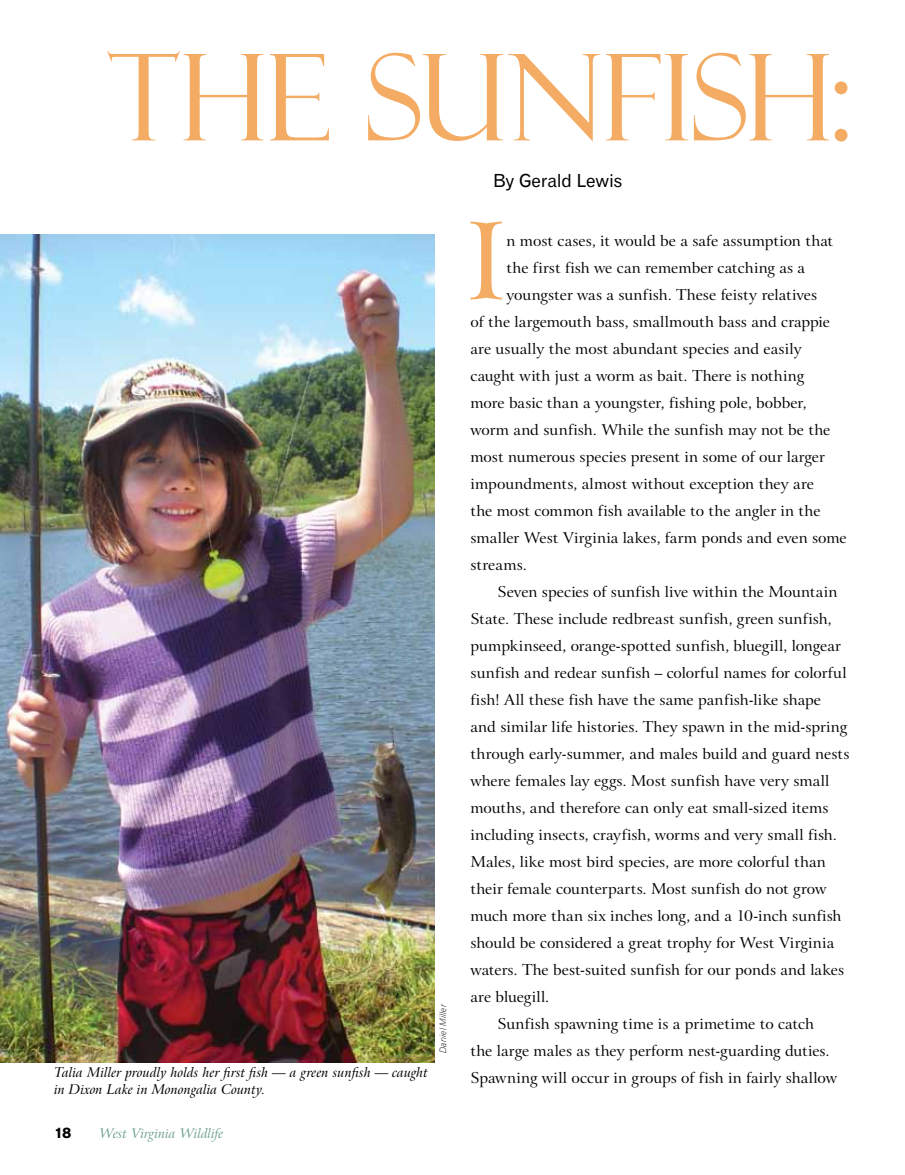
<style>
.page{position:relative;width:905px;height:1175px;background:#fff}
.page>*{position:absolute;margin:0;border:0;box-sizing:border-box;transform-origin:0 0}
.t1{font:120px "Felix Titling";letter-spacing:-.015em;color:#f4ac64}
.t2{font:106.95px "Arrus BT";color:#f4ac64}
.t3{font:18px "Gothic 720 BT Roman B";letter-spacing:-.01em;color:#000}
.t4{font:15px "Arrus BT";color:#000}
.t5{font:15px "Gothic 725 BT Black A";color:#000}
.t6{font:italic 13.5px/16.5px "Arrus BT";color:#000}
.t7{font:italic 13.5px "Arrus BT";letter-spacing:-.015em;color:#72a492}
.t8{font:9px "Gothic 720 BT Light Italic B";letter-spacing:.005em;color:#000}
</style>
<div class="page">
<img style="left:0;top:234px;width:434px;height:828px">
<h1 class="t1" style="left:107px;top:29px;width:745px">THE SUNFISH:</h1>
<p class="t6" style="left:54px;top:1064px;width:375px">Talia Miller proudly holds her first fish — a green sunfish — caught in Dixon Lake in Monongalia County.</p>
<p class="t8" style="left:437px;top:1053px;width:51px;rotate:-90deg">Daniel Miller</p>
<p class="t5" style="left:54px;top:1123px;width:19px">18</p>
<p class="t7" style="left:99px;top:1124px;width:126px">West Virginia Wildlife</p>
<p class="t3" style="left:493px;top:170px;width:131px">By Gerald Lewis</p>
<h2 class="t2" style="left:466px;top:195px;width:43px">I</h2>
<p class="t4" style="left:506px;top:231px;width:328px">n most cases, it would be a safe assumption that</p>
<p class="t4" style="left:506px;top:258px;width:300px">the first fish we can remember catching as a</p>
<p class="t4" style="left:506px;top:285px;width:312px">youngster was a sunfish. These feisty relatives</p>
<p class="t4" style="left:470px;top:312px;width:361px">of the largemouth bass, smallmouth bass and crappie</p>
<p class="t4" style="left:470px;top:339px;width:333px">are usually the most abundant species and easily</p>
<p class="t4" style="left:470px;top:366px;width:335px">caught with just a worm as bait. There is nothing</p>
<p class="t4" style="left:470px;top:393px;width:338px">more basic than a youngster, fishing pole, bobber,</p>
<p class="t4" style="left:470px;top:420px;width:361px">worm and sunfish. While the sunfish may not be the</p>
<p class="t4" style="left:470px;top:447px;width:356px">most numerous species present in some of our larger</p>
<p class="t4" style="left:470px;top:474px;width:345px">impoundments, almost without exception they are</p>
<p class="t4" style="left:470px;top:501px;width:351px">the most common fish available to the angler in the</p>
<p class="t4" style="left:470px;top:528px;width:378px">smaller West Virginia lakes, farm ponds and even some</p>
<p class="t4" style="left:470px;top:555px;width:58px">streams.</p>
<p class="t4" style="left:497px;top:582px;width:341px">Seven species of sunfish live within the Mountain</p>
<p class="t4" style="left:470px;top:609px;width:363px">State. These include redbreast sunfish, green sunfish,</p>
<p class="t4" style="left:470px;top:636px;width:372px">pumpkinseed, orange-spotted sunfish, bluegill, longear</p>
<p class="t4" style="left:470px;top:663px;width:377px">sunfish and redear sunfish – colorful names for colorful</p>
<p class="t4" style="left:470px;top:690px;width:352px">fish! All these fish have the same panfish-like shape</p>
<p class="t4" style="left:470px;top:717px;width:378px">and similar life histories. They spawn in the mid-spring</p>
<p class="t4" style="left:470px;top:744px;width:380px">through early-summer, and males build and guard nests</p>
<p class="t4" style="left:470px;top:771px;width:360px">where females lay eggs. Most sunfish have very small</p>
<p class="t4" style="left:470px;top:798px;width:359px">mouths, and therefore can only eat small-sized items</p>
<p class="t4" style="left:470px;top:825px;width:368px">including insects, crayfish, worms and very small fish.</p>
<p class="t4" style="left:470px;top:852px;width:357px">Males, like most bird species, are more colorful than</p>
<p class="t4" style="left:470px;top:879px;width:357px">their female counterparts. Most sunfish do not grow</p>
<p class="t4" style="left:470px;top:906px;width:372px">much more than six inches long, and a 10-inch sunfish</p>
<p class="t4" style="left:470px;top:933px;width:365px">should be considered a great trophy for West Virginia</p>
<p class="t4" style="left:470px;top:960px;width:375px">waters. The best-suited sunfish for our ponds and lakes</p>
<p class="t4" style="left:470px;top:987px;width:80px">are bluegill.</p>
<p class="t4" style="left:497px;top:1014px;width:318px">Sunfish spawning time is a primetime to catch</p>
<p class="t4" style="left:470px;top:1041px;width:361px">the large males as they perform nest-guarding duties.</p>
<p class="t4" style="left:470px;top:1068px;width:368px">Spawning will occur in groups of fish in fairly shallow</p>
</div>
